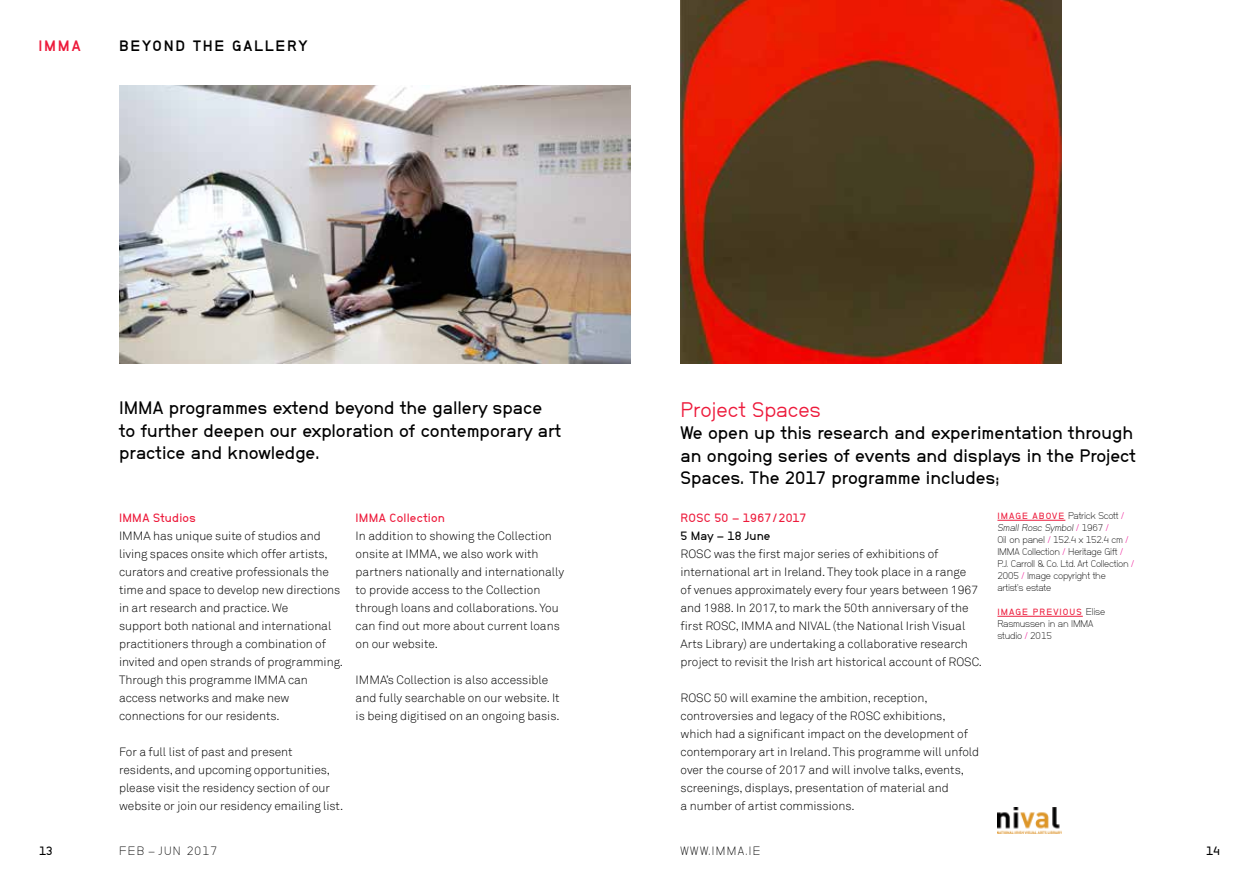
<style>
.page{position:relative;width:1259px;height:893px;background:#fff}
.page>*{position:absolute;margin:0;border:0;box-sizing:border-box;transform-origin:0 0}
.t1{font:21px "Neubau Grotesk Nor";letter-spacing:-.005em;color:#ed1a3b}
.t2{font:18px/22.5px "Neubau Grotesk Hal";color:#000}
.t3{font:15px "Neubau Grotesk Fet";letter-spacing:.12em;color:#000}
.t4{font:15px "Neubau Grotesk Fet";color:#ed1a3b}
.t5{font:300 12px/18px "Akkurat";color:#000}
.t6{font:12px "Neubau Grotesk Hal";letter-spacing:.015em;color:#ed1a3b}
.t7{font:12px "Neubau Grotesk Hal";letter-spacing:.005em;color:#000}
.t8{font:12px "Neubau Grotesk Mag";letter-spacing:.115em;color:#000}
.t9{font:12px "Neubau Grotesk Mag";letter-spacing:.095em;color:#000}
.t10{font:9.75px/12px "Neubau Grotesk Mag";letter-spacing:-.02em;color:#000}
.t11{font:9px "Neubau Grotesk Hal";letter-spacing:.12em;color:#ed1a3b}
.s1{font-family:"Neubau Grotesk Hal";font-size:9px;color:#ed1a3b}
.s2{color:#ec008c}
.s3{font-family:"Neubau Grotesk Mag";font-size:9.75px;color:#000}
</style>
<div class="page">
<img style="left:680px;top:0;width:381px;height:363px">
<img style="left:119px;top:85px;width:511px;height:278px">
<hr style="left:997px;top:520px;width:68px;height:1px;background:#ed1a3b">
<hr style="left:997px;top:616px;width:85px;height:1px;background:#ed1a3b">
<img style="left:997px;top:807px;width:64px;height:27px">
<p class="t4" style="left:38px;top:37px;width:44px">IMMA</p>
<p class="t3" style="left:119px;top:37px;width:190px">BEYOND THE GALLERY</p>
<h2 class="t2" style="left:119px;top:396px;width:19px">IMMA</h2>
<h2 class="t2" style="left:119px;top:396px;width:443px;text-indent:50px">programmes extend beyond the gallery space to further deepen our exploration of contemporary art practice and knowledge.</h2>
<p class="t6" style="left:119px;top:510px;width:13px">IMMA</p>
<p class="t6" style="left:153px;top:510px;width:44px">Studios</p>
<p class="t5" style="left:119px;top:527px;width:225px">IMMA has unique suite of studios and living spaces onsite which offer artists, curators and creative professionals the time and space to develop new directions in art research and practice. We<br>support both national and international practitioners through a combination of invited and open strands of programming.<br>Through this programme IMMA can access networks and make new connections for our residents.</p>
<p class="t5" style="left:119px;top:743px;width:226px">For a full list of past and present residents, and upcoming opportunities, please visit the residency section of our website or join our residency emailing list.</p>
<p class="t6" style="left:355px;top:510px;width:13px">IMMA</p>
<p class="t6" style="left:389px;top:510px;width:57px">Collection</p>
<p class="t5" style="left:355px;top:527px;width:210px">In addition to showing the Collection onsite at IMMA, we also work with partners nationally and internationally to provide access to the Collection through loans and collaborations. You can find out more about current loans on our website.</p>
<p class="t5" style="left:355px;top:671px;width:206px">IMMA’s Collection is also accessible and fully searchable on our website. It is being digitised on an ongoing basis.</p>
<h1 class="t1" style="left:680px;top:397px;width:142px">Project Spaces</h1>
<h2 class="t2" style="left:680px;top:421px;width:457px">We open up this research and experimentation through an ongoing series of events and displays in the Project<br>Spaces. The 2017 programme includes;</h2>
<p class="t10" style="left:997px;top:510px;width:133px"><span class="s1">Image A BO VE</span> Patrick Scott <span class="s2">/<br></span>Small Rosc Symbol <span class="s2">/</span> 1967 <span class="s2">/<br></span>Oil on panel <span class="s2">/</span> 152.4 x 152.4 cm <span class="s2">/<br></span>IMMA</p>
<p class="t6" style="left:680px;top:510px;width:127px">ROSC 50 ‑ 1967/2017</p>
<p class="t7" style="left:680px;top:528px;width:91px">5 May — 18 June</p>
<p class="t5" style="left:680px;top:545px;width:303px">ROSC was the first major series of exhibitions of international art in Ireland. They took place in a range<br>of venues approximately every four years between 1967 and 1988. In 2017, to mark the 50th anniversary of the first ROSC, IMMA and NIVAL (the National Irish Visual Arts Library) are undertaking a collaborative research project to revisit the Irish art historical account of ROSC.</p>
<p class="t5" style="left:680px;top:689px;width:300px">ROSC 50 will examine the ambition, reception, controversies and legacy of the ROSC exhibitions, which had a significant impact on the development of contemporary art in Ireland. This programme will unfold over the course of 2017 and will involve talks, events, screenings, displays, presentation of material and<br>a number of artist commissions.</p>
<p class="t10" style="left:997px;top:546px;width:138px;text-indent:25px">Collection <span class="s2">/</span> Heritage Gift <span class="s2">/<br></span>P.J. Carroll &amp; Co. Ltd. Art Collection <span class="s2">/<br></span>2005 <span class="s2">/</span> I mage copyright the artist’s estate</p>
<p class="t11" style="left:997px;top:606px;width:109px">Image previ ous <span class="s3">Elise</span></p>
<p class="t10" style="left:997px;top:618px;width:81px">Rasmussen in an IMMA studio <span class="s2">/</span> 2015</p>
<p class="t7" style="left:39px;top:843px;width:15px">13</p>
<p class="t7" style="left:1206px;top:843px;width:15px">14</p>
<p class="t9" style="left:119px;top:844px;width:100px">FEB — JUn 2017</p>
<p class="t8" style="left:680px;top:844px;width:81px">www.imma.ie</p>
</div>
